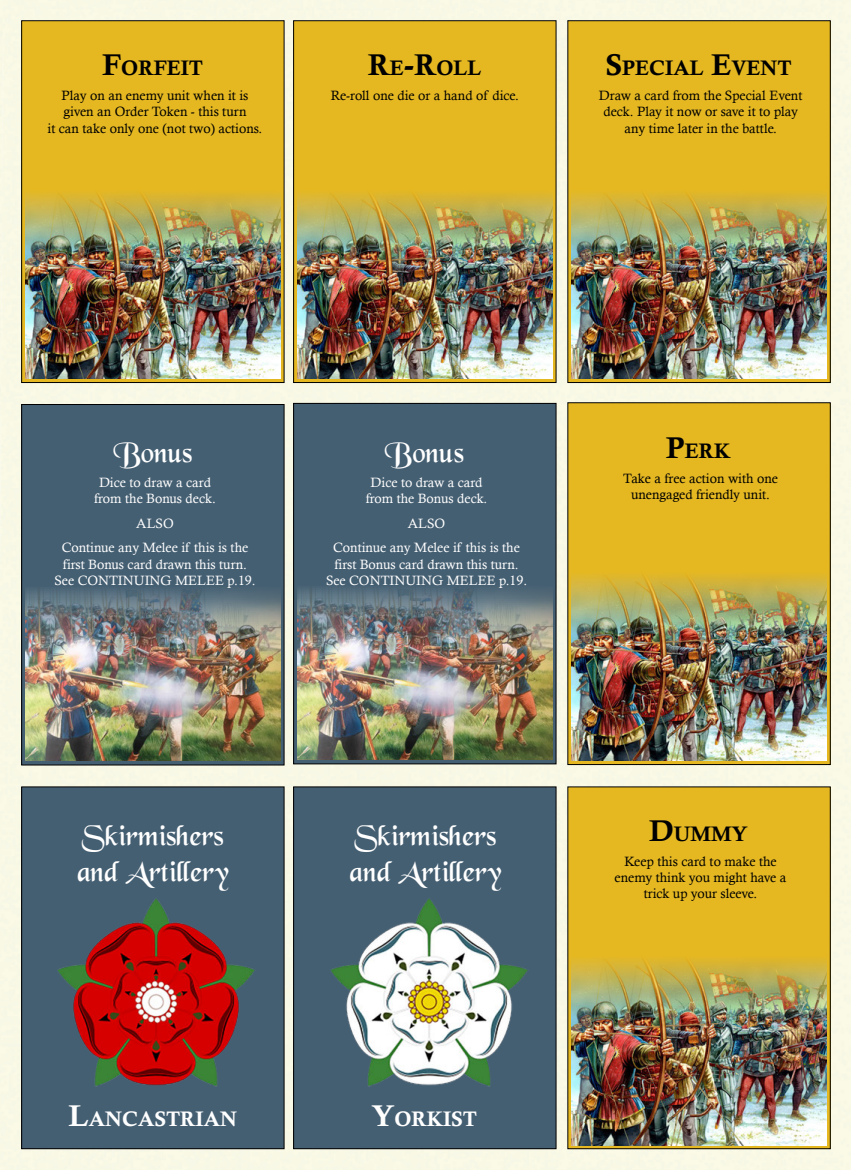
<style>
.page{position:relative;width:851px;height:1170px;background:#fff}
.page>*{position:absolute;margin:0;border:0;box-sizing:border-box;transform-origin:0 0}
.t1{font:30px/36px "Black Chancery";color:#fff}
.t2{font:21px "Calis MT Bol";color:#000}
.t3{font:21px "Calis MT Bol";color:#fff}
.t4{font:13.5px/16.2px "Calisto";color:#000;text-align:center}
.t5{font:13.5px/16.2px "Calisto";color:#fff;text-align:center}
.s1{font-size:30px}
</style>
<div class="page">
<div style="left:0;top:0;width:850px;height:1169px;background:#f8f8e6"></div>
<div style="left:22px;top:404px;width:262px;height:361px;background:#455f72"></div>
<div style="left:21px;top:404px;width:263px;height:361px;border:1px solid #000"></div>
<div style="left:293px;top:403px;width:263px;height:360px;background:#455f72"></div>
<div style="left:293px;top:403px;width:263px;height:361px;border:1px solid #000"></div>
<div style="left:22px;top:21px;width:262px;height:361px;background:#e5b822"></div>
<div style="left:21px;top:20px;width:263px;height:363px;border:1px solid #000"></div>
<div style="left:22px;top:786px;width:262px;height:362px;background:#455f72"></div>
<div style="left:293px;top:21px;width:263px;height:361px;background:#e5b822"></div>
<div style="left:293px;top:20px;width:263px;height:363px;border:1px solid #000"></div>
<div style="left:293px;top:786px;width:263px;height:362px;background:#455f72"></div>
<div style="left:567px;top:21px;width:263px;height:361px;background:#e5b822"></div>
<div style="left:567px;top:20px;width:263px;height:363px;border:1px solid #000"></div>
<div style="left:567px;top:402px;width:263px;height:362px;background:#e5b822"></div>
<div style="left:567px;top:786px;width:263px;height:362px;background:#e5b822"></div>
<img style="left:26px;top:194px;width:254px;height:185px">
<img style="left:26px;top:589px;width:254px;height:172px">
<img style="left:297px;top:588px;width:255px;height:171px">
<img style="left:297px;top:194px;width:255px;height:185px">
<img style="left:571px;top:194px;width:255px;height:185px">
<img style="left:571px;top:576px;width:255px;height:185px">
<img style="left:571px;top:960px;width:255px;height:184px">
<img style="left:57px;top:898px;width:198px;height:189px">
<img style="left:331px;top:898px;width:197px;height:189px">
<p class="t2" style="left:102px;top:56px;width:102px"><span class="s1">F</span>ORFEIT</p>
<p class="t4" style="left:48px;top:87px;width:216px">Play on an enemy unit when it is given an Order Token - this turn<br>it can take only one (not two) actions.</p>
<p class="t2" style="left:368px;top:56px;width:115px"><span class="s1">R</span>E<span class="s1">-R</span>OLL</p>
<p class="t4" style="left:331px;top:87px;width:190px">Re-roll one die or a hand of dice.</p>
<p class="t2" style="left:605px;top:56px;width:187px"><span class="s1">S</span>PECIAL <span class="s1">E</span>VENT</p>
<p class="t4" style="left:599px;top:87px;width:205px">Draw a card from the Special Event deck. Play it now or save it to play any time later in the battle.</p>
<p class="t1" style="left:113px;top:436px;width:80px">Bonus</p>
<p class="t5" style="left:94px;top:474px;width:123px">Dice to draw a card from the Bonus deck.</p>
<p class="t5" style="left:136px;top:514px;width:39px">ALSO</p>
<p class="t5" style="left:54px;top:539px;width:203px">Continue any Melee if this is the first Bonus card drawn this turn.<br>See CONTINUING MELEE p.19.</p>
<p class="t1" style="left:385px;top:436px;width:80px">Bonus</p>
<p class="t5" style="left:365px;top:474px;width:123px">Dice to draw a card from the Bonus deck.</p>
<p class="t5" style="left:408px;top:514px;width:39px">ALSO</p>
<p class="t5" style="left:326px;top:539px;width:203px">Continue any Melee if this is the first Bonus card drawn this turn.<br>See CONTINUING MELEE p.19.</p>
<p class="t2" style="left:666px;top:439px;width:66px"><span class="s1">P</span>ERK</p>
<p class="t4" style="left:623px;top:470px;width:156px">Take a free action with one unengaged friendly unit.</p>
<p class="t1" style="left:77px;top:819px;width:153px">Skirmishers and Artillery</p>
<p class="t1" style="left:349px;top:819px;width:153px">Skirmishers and Artillery</p>
<p class="t3" style="left:69px;top:1106px;width:170px"><span class="s1">L</span>ANCASTRIAN</p>
<p class="t3" style="left:372px;top:1106px;width:107px"><span class="s1">Y</span>ORKIST</p>
<p class="t2" style="left:649px;top:822px;width:100px"><span class="s1">D</span>UMMY</p>
<p class="t4" style="left:614px;top:853px;width:173px">Keep this card to make the enemy think you might have a trick up your sleeve.</p>
</div>
